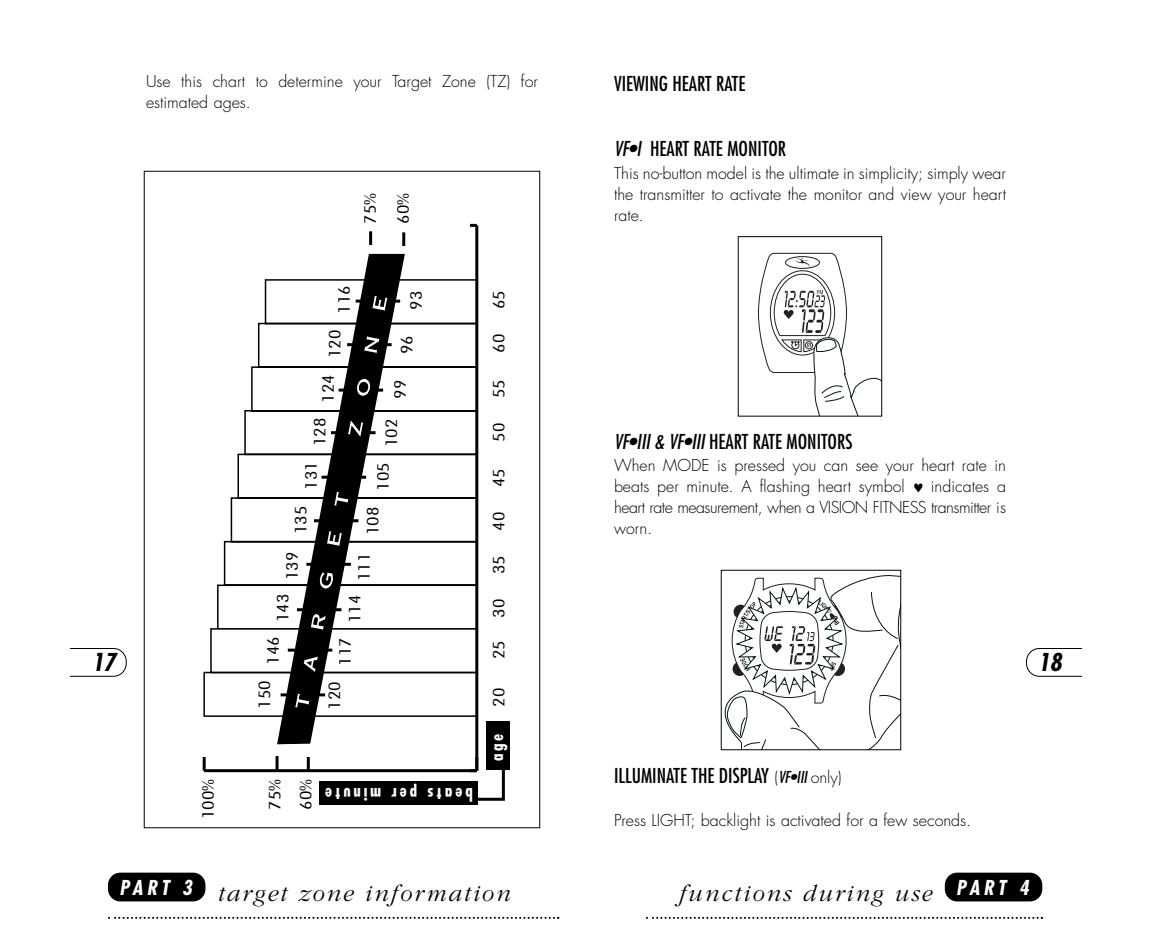
<style>
.page{position:relative;width:1152px;height:936px;background:#fff}
.page>*{position:absolute;margin:0;border:0;box-sizing:border-box;transform-origin:0 0}
.t1{font:italic 300 24px "Garamond";letter-spacing:.08em;color:#000}
.t2{font:italic 700 condensed 24px "Futura";color:#000}
.t3{font:condensed 20px "Futura";color:#000}
.t4{font:700 condensed 17px "Futura";letter-spacing:.175em;color:#fff}
.t5{font:300 16px/21px "Futura";color:#000;text-align:justify}
.t6{font:300 condensed 15.2px/33px "Futura";color:#000;scale:1.5 1}
.s1{font-style:italic}
.s2{font-weight:300;font-stretch:normal;font-size:16px}
.s3{font-style:italic;font-size:16px}
</style>
<div class="page">
<svg style="left:1026px;top:648px;width:56px;height:29px"></svg>
<svg style="left:646px;top:917px;width:397px;height:2px"></svg>
<div style="left:945px;top:873px;width:97px;height:28px;background:#000;border-radius:12px"></div>
<svg style="left:70px;top:648px;width:57px;height:29px"></svg>
<svg style="left:108px;top:917px;width:451px;height:2px"></svg>
<div style="left:108px;top:873px;width:97px;height:28px;background:#000;border-radius:12px"></div>
<hr style="left:204px;top:769px;width:273px;height:3px;background:#000">
<hr style="left:203px;top:757px;width:3px;height:14px;background:#000">
<svg style="left:217px;top:279px;width:258px;height:349px"></svg>
<div style="left:210px;top:628px;width:268px;height:45px;background:#fff;border:2px solid #000"></div>
<div style="left:203px;top:672px;width:275px;height:45px;border:2px solid #000"></div>
<hr style="left:307px;top:757px;width:3px;height:14px;background:#000">
<svg style="left:277px;top:254px;width:128px;height:490px"></svg>
<hr style="left:475px;top:225px;width:3px;height:546px;background:#000">
<svg style="left:463px;top:761px;width:42px;height:40px"></svg>
<svg style="left:470px;top:224px;width:7px;height:3px"></svg>
<hr style="left:276px;top:756px;width:3px;height:14px;background:#000">
<hr style="left:402px;top:232px;width:3px;height:14px;background:#000">
<hr style="left:369px;top:231px;width:3px;height:14px;background:#000">
<svg style="left:278px;top:298px;width:125px;height:400px"></svg>
<svg style="left:295px;top:694px;width:14px;height:13px"></svg>
<svg style="left:304px;top:656px;width:14px;height:16px"></svg>
<svg style="left:311px;top:614px;width:15px;height:16px"></svg>
<svg style="left:319px;top:572px;width:14px;height:17px"></svg>
<svg style="left:327px;top:531px;width:15px;height:15px"></svg>
<svg style="left:334px;top:492px;width:14px;height:14px"></svg>
<svg style="left:348px;top:420px;width:15px;height:17px"></svg>
<svg style="left:356px;top:378px;width:15px;height:18px"></svg>
<svg style="left:364px;top:336px;width:15px;height:18px"></svg>
<svg style="left:372px;top:296px;width:16px;height:15px"></svg>
<div style="left:486px;top:721px;width:24px;height:49px;background:#000"></div>
<div style="left:319px;top:782px;width:159px;height:23px;background:#000"></div>
<svg style="left:758px;top:253px;width:122px;height:161px"></svg>
<svg style="left:724px;top:575px;width:175px;height:173px"></svg>
<p class="t5" style="left:146px;top:72px;width:394px">Use this chart to determine your Target Zone (TZ) for estimated ages.</p>
<h1 class="t2" style="left:92px;top:652px;width:25px">17</h1>
<p class="t6" style="left:193px;top:819px;width:28px;rotate:-90deg">100%</p>
<p class="t6" style="left:355px;top:224px;width:22px;rotate:-90deg">75%<br>60%</p>
<p class="t6" style="left:329px;top:314px;width:20px;rotate:-90deg">116</p>
<p class="t6" style="left:401px;top:310px;width:14px;rotate:-90deg">93</p>
<p class="t6" style="left:484px;top:309px;width:14px;rotate:-90deg">65</p>
<p class="t6" style="left:316px;top:403px;width:50px;rotate:-90deg">124 120</p>
<p class="t6" style="left:391px;top:354px;width:14px;rotate:-90deg">96</p>
<p class="t6" style="left:385px;top:399px;width:14px;rotate:-90deg">99</p>
<p class="t6" style="left:484px;top:353px;width:14px;rotate:-90deg">60</p>
<p class="t6" style="left:484px;top:398px;width:14px;rotate:-90deg">55</p>
<p class="t6" style="left:304px;top:446px;width:20px;rotate:-90deg">128</p>
<p class="t6" style="left:376px;top:447px;width:20px;rotate:-90deg">102</p>
<p class="t6" style="left:484px;top:442px;width:14px;rotate:-90deg">50</p>
<p class="t6" style="left:296px;top:490px;width:20px;rotate:-90deg">131</p>
<p class="t6" style="left:368px;top:491px;width:20px;rotate:-90deg">105</p>
<p class="t6" style="left:484px;top:487px;width:14px;rotate:-90deg">45</p>
<p class="t6" style="left:285px;top:534px;width:20px;rotate:-90deg">135</p>
<p class="t6" style="left:357px;top:535px;width:20px;rotate:-90deg">108</p>
<p class="t6" style="left:484px;top:531px;width:14px;rotate:-90deg">40</p>
<p class="t6" style="left:277px;top:580px;width:20px;rotate:-90deg">139</p>
<p class="t6" style="left:349px;top:581px;width:20px;rotate:-90deg">111</p>
<p class="t6" style="left:484px;top:574px;width:14px;rotate:-90deg">35</p>
<p class="t6" style="left:267px;top:622px;width:20px;rotate:-90deg">143</p>
<p class="t6" style="left:339px;top:623px;width:20px;rotate:-90deg">114</p>
<p class="t6" style="left:484px;top:618px;width:14px;rotate:-90deg">30</p>
<p class="t6" style="left:258px;top:665px;width:20px;rotate:-90deg">146</p>
<p class="t6" style="left:330px;top:666px;width:20px;rotate:-90deg">117</p>
<p class="t6" style="left:484px;top:659px;width:14px;rotate:-90deg">25</p>
<p class="t6" style="left:249px;top:709px;width:20px;rotate:-90deg">150</p>
<p class="t6" style="left:319px;top:710px;width:20px;rotate:-90deg">120</p>
<p class="t6" style="left:484px;top:707px;width:14px;rotate:-90deg">20</p>
<p class="t4" style="left:490px;top:761px;width:29px;rotate:-90deg">age</p>
<p class="t6" style="left:259px;top:810px;width:22px;rotate:-90deg">75%</p>
<p class="t6" style="left:290px;top:810px;width:22px;rotate:-90deg">60%</p>
<p class="t4" style="left:473px;top:801px;width:149px;rotate:-180deg">beats per minute</p>
<h1 class="t1" style="left:119px;top:884px;width:393px"><sup>PART</sup> <sup>3</sup> target zone information</h1>
<p class="t3" style="left:614px;top:74px;width:133px">VIEWING HEART RATE</p>
<p class="t3" style="left:614px;top:139px;width:174px"><span class="s1">VF•I</span> HEART RATE MONITOR</p>
<p class="t5" style="left:614px;top:164px;width:394px">This no-button model is the ultimate in simplicity; simply wear the transmitter to activate the monitor and view your heart rate.</p>
<p class="t3" style="left:614px;top:432px;width:240px"><span class="s1">VF•III &amp; VF•III</span> HEART RATE MONITORS</p>
<p class="t5" style="left:614px;top:456px;width:394px">When MODE is pressed you can see your heart rate in beats per minute. A flashing heart symbol ♥ indicates a heart rate measurement, when a VISION FITNESS transmitter is worn.</p>
<h1 class="t2" style="left:1038px;top:652px;width:25px">18</h1>
<p class="t3" style="left:614px;top:766px;width:229px">ILLUMINATE THE DISPLAY <span class="s2">(</span><span class="s3">VF•III</span> <span class="s2">only)</span></p>
<p class="t5" style="left:614px;top:811px;width:359px">Press LIGHT; backlight is activated for a few seconds.</p>
<h1 class="t1" style="left:679px;top:884px;width:351px">functions during use <sup>PART</sup> <sup>4</sup></h1>
</div>
